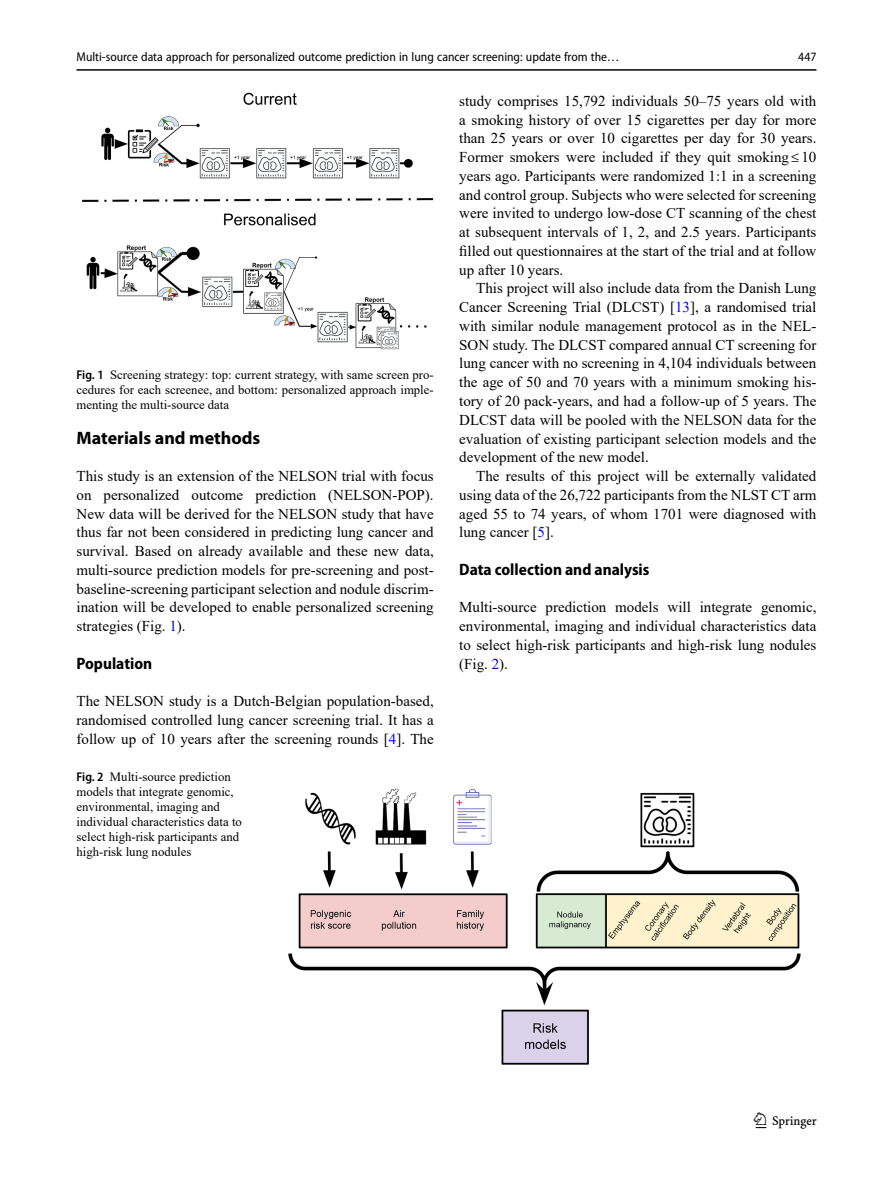
<style>
.page{position:relative;width:893px;height:1187px;background:#fff}
.page>*{position:absolute;margin:0;border:0;box-sizing:border-box;transform-origin:0 0}
.t1{font:22.5px "Springnew";color:#000}
.Head_1{font:700 18px "Myriad Pro";color:#000}
.Head_2{font:700 semi-condensed 16.5px "Myriad Pro";color:#000}
.Body_Text{font:15px/18.8px "Times New Roman";color:#000;text-align:justify}
.Body_Text_Indent{font:15px/18.8px "Times New Roman";color:#000;text-align:justify}
.Figure_Caption_Side{font:12.75px/15px "Times New Roman";color:#000}
.Figure_Caption{font:12.75px/15px "Times New Roman";color:#000;text-align:justify}
.t2{font:semi-condensed 12.75px "Myriad Pro";color:#000}
.s1{font-family:"Myriad Pro";font-weight:600;font-stretch:semi-condensed}
.s2{color:#00f}
.s3{font-family:"Minion Pro"}
</style>
<div class="page">
<hr style="left:77px;top:69px;width:739px;height:2px;background:#000">
<img style="left:288px;top:788px;width:513px;height:277px">
<img style="left:82px;top:92px;width:352px;height:258px">
<p class="t2" style="left:77px;top:49px;width:545px">Multi-source data approach for personalized outcome prediction in lung cancer screening: update from the…</p>
<p class="t2" style="left:798px;top:49px;width:20px">447</p>
<p class="Figure_Caption" style="left:77px;top:366px;width:359px"><span class="s1">Fig. 1</span> Screening strategy: top: current strategy, with same screen pro&shy;cedures for each screenee, and bottom: personalized approach imple&shy;menting the multi-source data</p>
<p class="Head_1" style="left:77px;top:425px;width:185px">Materials and methods</p>
<p class="Body_Text" style="left:77px;top:466px;width:359px">This study is an extension of the NELSON trial with focus on personalized outcome prediction (NELSON-POP).<br>New data will be derived for the NELSON study that have thus far not been considered in predicting lung cancer and survival. Based on already available and these new data, multi-source prediction models for pre-screening and post&shy;baseline-screening participant selection and nodule discrim&shy;ination will be developed to enable personalized screening strategies (Fig. <span class="s2">1</span>).</p>
<p class="Head_2" style="left:77px;top:653px;width:77px">Population</p>
<p class="Body_Text" style="left:77px;top:691px;width:359px">The NELSON study is a Dutch-Belgian population-based, randomised controlled lung cancer screening trial. It has a follow up of 10 years after the screening rounds [<span class="s2">4</span>]. The</p>
<p class="Figure_Caption_Side" style="left:77px;top:769px;width:167px"><span class="s1">Fig. 2</span> Multi-source prediction models that integrate genomic, environmental, imaging and individual characteristics data to select high-risk participants and high-risk lung nodules</p>
<p class="Body_Text" style="left:459px;top:91px;width:359px">study comprises 15,792 individuals 50–75 years old with a smoking history of over 15 cigarettes per day for more than 25 years or over 10 cigarettes per day for 30 years.<br>Former smokers were included if they quit smoking<span class="s3">≤</span>10 years ago. Participants were randomized 1:1 in a screening and control group. Subjects who were selected for screening were invited to undergo low-dose CT scanning of the chest at subsequent intervals of 1, 2, and 2.5 years. Participants filled out questionnaires at the start of the trial and at follow up after 10 years.</p>
<p class="Body_Text_Indent" style="left:459px;top:278px;width:359px;text-indent:17px">This project will also include data from the Danish Lung Cancer Screening Trial (DLCST) [<span class="s2">13</span>], a randomised trial with similar nodule management protocol as in the NEL-SON study. The DLCST compared annual CT screening for lung cancer with no screening in 4,104 individuals between the age of 50 and 70 years with a minimum smoking his&shy;tory of 20 pack-years, and had a follow-up of 5 years. The DLCST data will be pooled with the NELSON data for the evaluation of existing participant selection models and the development of the new model.</p>
<p class="Body_Text_Indent" style="left:459px;top:466px;width:359px;text-indent:17px">The results of this project will be externally validated using data of the 26,722 participants from the NLST CT arm aged 55 to 74 years, of whom 1701 were diagnosed with lung cancer [<span class="s2">5</span>].</p>
<p class="Head_2" style="left:459px;top:560px;width:192px">Data collection and analysis</p>
<p class="Body_Text" style="left:459px;top:597px;width:359px">Multi-source prediction models will integrate genomic, environmental, imaging and individual characteristics data to select high-risk participants and high-risk lung nodules (Fig. <span class="s2">2</span>).</p>
<h1 class="t1" style="left:756px;top:1107px;width:63px">1 3</h1>
</div>
